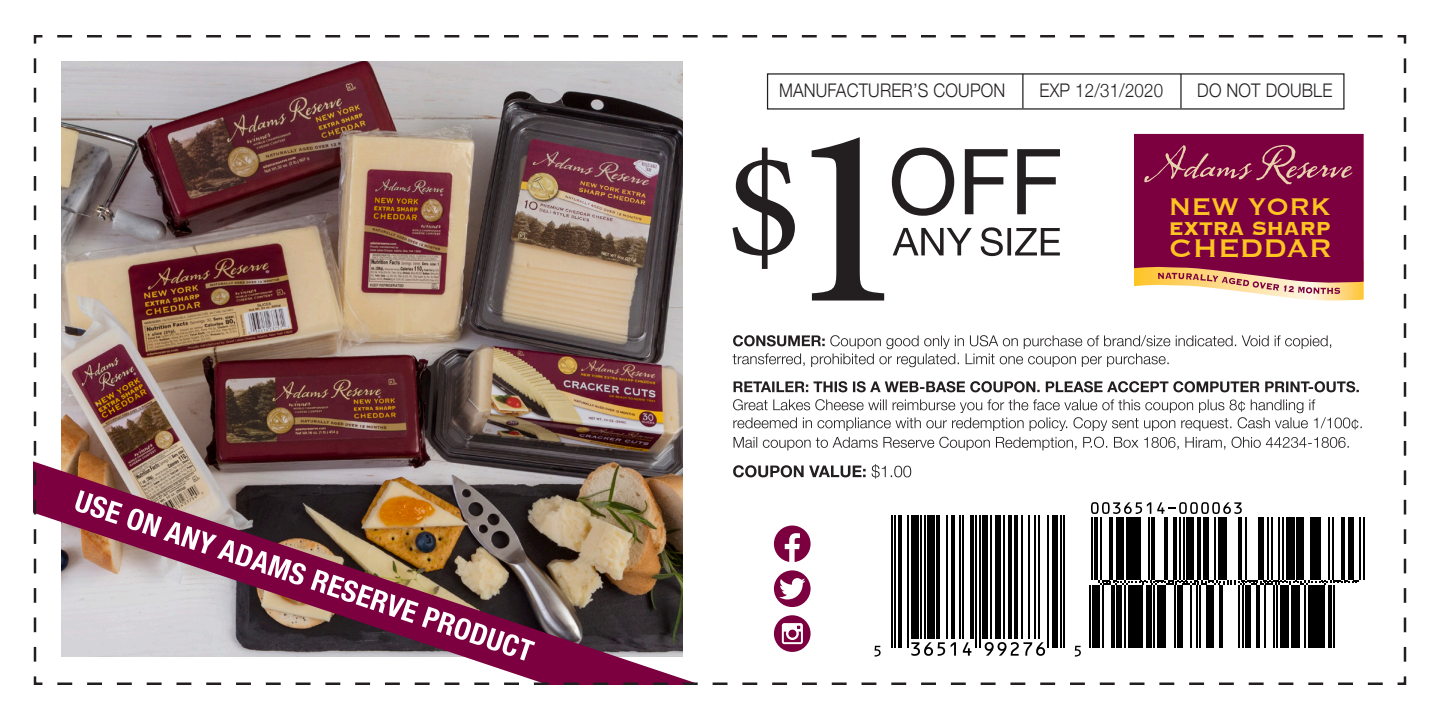
<style>
.page{position:relative;width:1440px;height:720px;background:#fff}
.page>*{position:absolute;margin:0;border:0;box-sizing:border-box;transform-origin:0 0}
.t1{font:33.25px "Copperplate";letter-spacing:-.005em;color:#fec422}
.t2{font:31.25px "Copperplate";letter-spacing:-.005em;color:#fec422;scale:.95 1}
.t3{font:700 24.5px "Copperplate";letter-spacing:-.025em;color:#fec422;scale:.93 1}
.t4{font:300 18.75px "Helvetica Neue";letter-spacing:.01em;color:#231f20;scale:.9 1}
</style>
<div class="page">
<img style="left:33px;top:35px;width:1374px;height:650px">
<p class="t4" style="left:779px;top:76px;width:253px">MANUFACTURER’S COUPON</p>
<p class="t4" style="left:1040px;top:76px;width:139px">EXP 12/31/2020</p>
<p class="t4" style="left:1197px;top:76px;width:152px">DO NOT DOUBLE</p>
<h2 class="t2" style="left:1168px;top:186px;width:172px">NEW YORK</h2>
<h3 class="t3" style="left:1168px;top:212px;width:176px">EXTRA SHARP</h3>
<h1 class="t1" style="left:1169px;top:227px;width:165px">CHEDDAR</h1>
</div>
